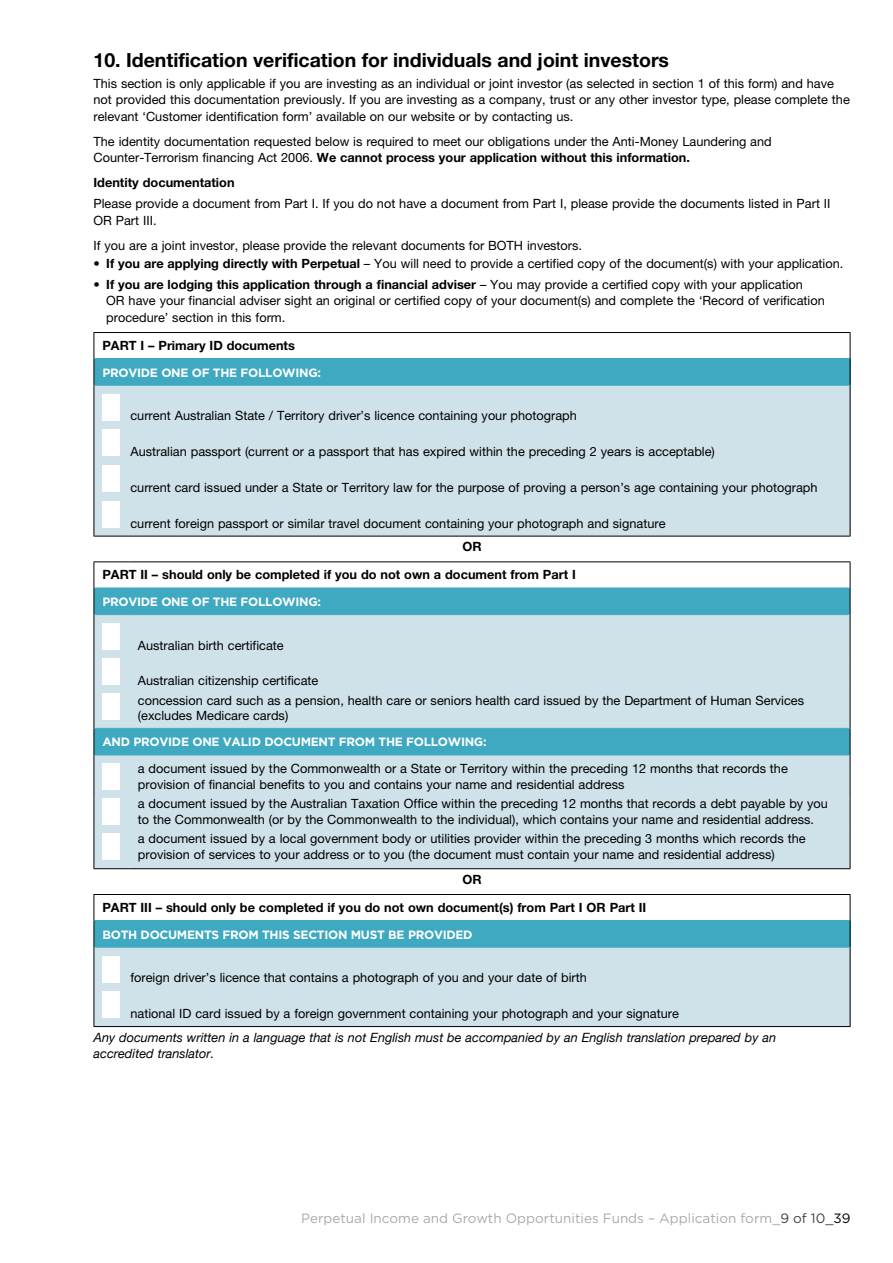
<style>
.page{position:relative;width:893px;height:1263px;background:#fff}
.page>*{position:absolute;margin:0;border:0;box-sizing:border-box;transform-origin:0 0}
.t1{font:700 19.5px "Helvetica Neue LT Pro";color:#000}
.t2{font:13.5px "Gotham";color:#a7a9ac}
.t3{font:12.75px/16.5px "Helvetica Neue LT Pro";color:#000}
.t4{font:700 12.75px "Helvetica Neue LT Pro";color:#000}
.t5{font:italic 12.75px/16.5px "Helvetica Neue";color:#000}
.t6{font:700 12px "Gotham";letter-spacing:-.025em;color:#fff}
.s1{font-weight:700}
.s2{color:#414042}
.s3{color:#000}
</style>
<div class="page">
<div style="left:94px;top:359px;width:756px;height:26px;background:#3ea9c1"></div>
<div style="left:94px;top:385px;width:756px;height:151px;background:#cfe2ea"></div>
<hr style="left:94px;top:332px;width:756px;height:1px;background:#000">
<svg style="left:94px;top:333px;width:1px;height:52px"></svg>
<svg style="left:850px;top:333px;width:1px;height:52px"></svg>
<hr style="left:94px;top:385px;width:1px;height:151px;background:#000">
<hr style="left:850px;top:385px;width:1px;height:151px;background:#000">
<hr style="left:94px;top:536px;width:756px;height:1px;background:#000">
<hr style="left:94px;top:358px;width:756px;height:1px;background:#3ea9c1">
<hr style="left:94px;top:385px;width:756px;height:1px;background:#3ea9c1">
<div style="left:102px;top:394px;width:18px;height:26px;background:#fff"></div>
<div style="left:102px;top:429px;width:18px;height:27px;background:#fff"></div>
<div style="left:102px;top:465px;width:18px;height:27px;background:#fff"></div>
<div style="left:102px;top:501px;width:18px;height:27px;background:#fff"></div>
<div style="left:95px;top:589px;width:755px;height:25px;background:#3ea9c1"></div>
<svg style="left:95px;top:615px;width:755px;height:253px;background:#bfdbe5"></svg>
<hr style="left:94px;top:561px;width:35px;height:1px;background:#000">
<hr style="left:129px;top:561px;width:721px;height:1px;background:#000">
<svg style="left:94px;top:562px;width:1px;height:52px"></svg>
<svg style="left:850px;top:562px;width:1px;height:53px"></svg>
<hr style="left:94px;top:615px;width:1px;height:43px;background:#000">
<hr style="left:850px;top:615px;width:1px;height:43px;background:#000">
<svg style="left:94px;top:658px;width:1px;height:27px"></svg>
<svg style="left:850px;top:658px;width:1px;height:27px"></svg>
<hr style="left:94px;top:685px;width:1px;height:43px;background:#000">
<hr style="left:850px;top:685px;width:1px;height:43px;background:#000">
<svg style="left:94px;top:729px;width:1px;height:26px"></svg>
<svg style="left:850px;top:728px;width:1px;height:27px"></svg>
<hr style="left:94px;top:755px;width:1px;height:43px;background:#000">
<hr style="left:850px;top:755px;width:1px;height:43px;background:#000">
<svg style="left:94px;top:798px;width:1px;height:27px"></svg>
<svg style="left:850px;top:798px;width:1px;height:27px"></svg>
<hr style="left:94px;top:825px;width:1px;height:43px;background:#000">
<hr style="left:850px;top:825px;width:1px;height:43px;background:#000">
<hr style="left:94px;top:868px;width:35px;height:1px;background:#000">
<hr style="left:129px;top:868px;width:721px;height:1px;background:#000">
<hr style="left:94px;top:588px;width:35px;height:1px;background:#3ea9c1">
<hr style="left:129px;top:588px;width:721px;height:1px;background:#3ea9c1">
<hr style="left:94px;top:614px;width:35px;height:1px;background:#3ea9c1">
<hr style="left:129px;top:614px;width:721px;height:1px;background:#3ea9c1">
<hr style="left:94px;top:728px;width:35px;height:1px;background:#3ea9c1">
<hr style="left:129px;top:728px;width:721px;height:1px;background:#3ea9c1">
<hr style="left:94px;top:755px;width:35px;height:1px;background:#3ea9c1">
<hr style="left:129px;top:755px;width:721px;height:1px;background:#3ea9c1">
<div style="left:102px;top:623px;width:18px;height:27px;background:#fff"></div>
<div style="left:102px;top:658px;width:18px;height:27px;background:#fff"></div>
<div style="left:102px;top:693px;width:18px;height:27px;background:#fff"></div>
<div style="left:102px;top:763px;width:18px;height:27px;background:#fff"></div>
<div style="left:102px;top:798px;width:18px;height:27px;background:#fff"></div>
<div style="left:102px;top:834px;width:18px;height:26px;background:#fff"></div>
<div style="left:94px;top:920px;width:756px;height:27px;background:#3ea9c1"></div>
<div style="left:94px;top:947px;width:756px;height:79px;background:#cfe2ea"></div>
<hr style="left:94px;top:894px;width:756px;height:1px;background:#000">
<svg style="left:94px;top:895px;width:1px;height:52px"></svg>
<svg style="left:850px;top:895px;width:1px;height:52px"></svg>
<hr style="left:94px;top:947px;width:1px;height:79px;background:#000">
<hr style="left:850px;top:947px;width:1px;height:79px;background:#000">
<hr style="left:94px;top:1026px;width:756px;height:1px;background:#000">
<hr style="left:94px;top:920px;width:756px;height:1px;background:#3ea9c1">
<hr style="left:94px;top:947px;width:756px;height:1px;background:#3ea9c1">
<div style="left:102px;top:956px;width:18px;height:26px;background:#fff"></div>
<div style="left:102px;top:991px;width:18px;height:27px;background:#fff"></div>
<h1 class="t1" style="left:94px;top:48px;width:577px">10. Identification verification for individuals and joint investors</h1>
<p class="t3" style="left:94px;top:75px;width:758px">This section is only applicable if you are investing as an individual or joint investor (as selected in section 1 of this form) and have not provided this documentation previously. If you are investing as a company, trust or any other investor type, please complete the relevant ‘Customer identification form’ available on our website or by contacting us.</p>
<p class="t3" style="left:94px;top:133px;width:680px">The identity documentation requested below is required to meet our obligations under the Anti-Money Laundering and<br>Counter-Terrorism financing Act 2006. <span class="s1">We cannot process your application without this information.</span></p>
<p class="t4" style="left:94px;top:175px;width:143px">Identity documentation</p>
<p class="t3" style="left:94px;top:195px;width:738px">Please provide a document from Part I. If you do not have a document from Part I, please provide the documents listed in Part II<br>OR Part III.</p>
<p class="t3" style="left:94px;top:236px;width:490px">If you are a joint investor, please provide the relevant documents for BOTH investors.</p>
<p class="t3" style="left:94px;top:255px;width:751px"><span class="s1">• If you are applying directly with Perpetual</span> – You will need to provide a certified copy of the document(s) with your application.</p>
<p class="t3" style="left:106px;top:276px;width:720px;text-indent:-13px"><span class="s1">• If you are lodging this application through a financial adviser</span> – You may provide a certified copy with your application<br>OR have your financial adviser sight an original or certified copy of your document(s) and complete the ‘Record of verification procedure’ section in this form.</p>
<p class="t4" style="left:102px;top:338px;width:194px">PART I – Primary ID documents</p>
<p class="t6" style="left:102px;top:365px;width:220px">PROVIDE ONE OF THE FOLLOWING:</p>
<p class="t3" style="left:130px;top:407px;width:448px">current Australian State / Territory driver’s licence containing your photograph</p>
<p class="t3" style="left:130px;top:443px;width:586px">Australian passport (current or a passport that has expired within the preceding 2 years is acceptable)</p>
<p class="t3" style="left:130px;top:479px;width:689px">current card issued under a State or Territory law for the purpose of proving a person’s age containing your photograph</p>
<p class="t3" style="left:130px;top:514px;width:537px">current foreign passport or similar travel document containing your photograph and signature</p>
<p class="t4" style="left:462px;top:539px;width:21px">OR</p>
<p class="t4" style="left:102px;top:567px;width:475px">PART II – should only be completed if you do not own a document from Part I</p>
<p class="t6" style="left:102px;top:594px;width:220px">PROVIDE ONE OF THE FOLLOWING:</p>
<p class="t3" style="left:138px;top:637px;width:147px">Australian birth certificate</p>
<p class="t3" style="left:138px;top:670px;width:668px;line-height:19.8px">Australian citizenship certificate<br>concession card such as a pension, health care or seniors health card issued by the Department of Human Services</p>
<p class="t3" style="left:138px;top:707px;width:152px">(excludes Medicare cards)</p>
<p class="t6" style="left:102px;top:734px;width:386px">AND PROVIDE ONE VALID DOCUMENT FROM THE FOLLOWING:</p>
<p class="t3" style="left:138px;top:759px;width:651px">a document issued by the Commonwealth or a State or Territory within the preceding 12 months that records the provision of financial benefits to you and contains your name and residential address</p>
<p class="t3" style="left:138px;top:794px;width:692px">a document issued by the Australian Taxation Office within the preceding 12 months that records a debt payable by you to the Commonwealth (or by the Commonwealth to the individual), which contains your name and residential address.</p>
<p class="t3" style="left:138px;top:830px;width:669px">a document issued by a local government body or utilities provider within the preceding 3 months which records the provision of services to your address or to you (the document must contain your name and residential address)</p>
<p class="t4" style="left:462px;top:871px;width:21px">OR</p>
<p class="t4" style="left:102px;top:900px;width:545px">PART III – should only be completed if you do not own document(s) from Part I OR Part II</p>
<p class="t6" style="left:102px;top:926px;width:372px">BOTH DOCUMENTS FROM THIS SECTION MUST BE PROVIDED</p>
<p class="t3" style="left:130px;top:969px;width:458px">foreign driver’s licence that contains a photograph of you and your date of birth</p>
<p class="t3" style="left:130px;top:1005px;width:550px">national ID card issued by a foreign government containing your photograph and your signature</p>
<p class="t5" style="left:94px;top:1029px;width:684px">Any documents written in a language that is not English must be accompanied by an English translation prepared by an accredited translator.</p>
<p class="t2" style="left:301px;top:1210px;width:551px">Perpetual Income and Growth Opportunities Funds – Application form_<span class="s2">9 of 10_</span><span class="s3">39</span></p>
</div>
